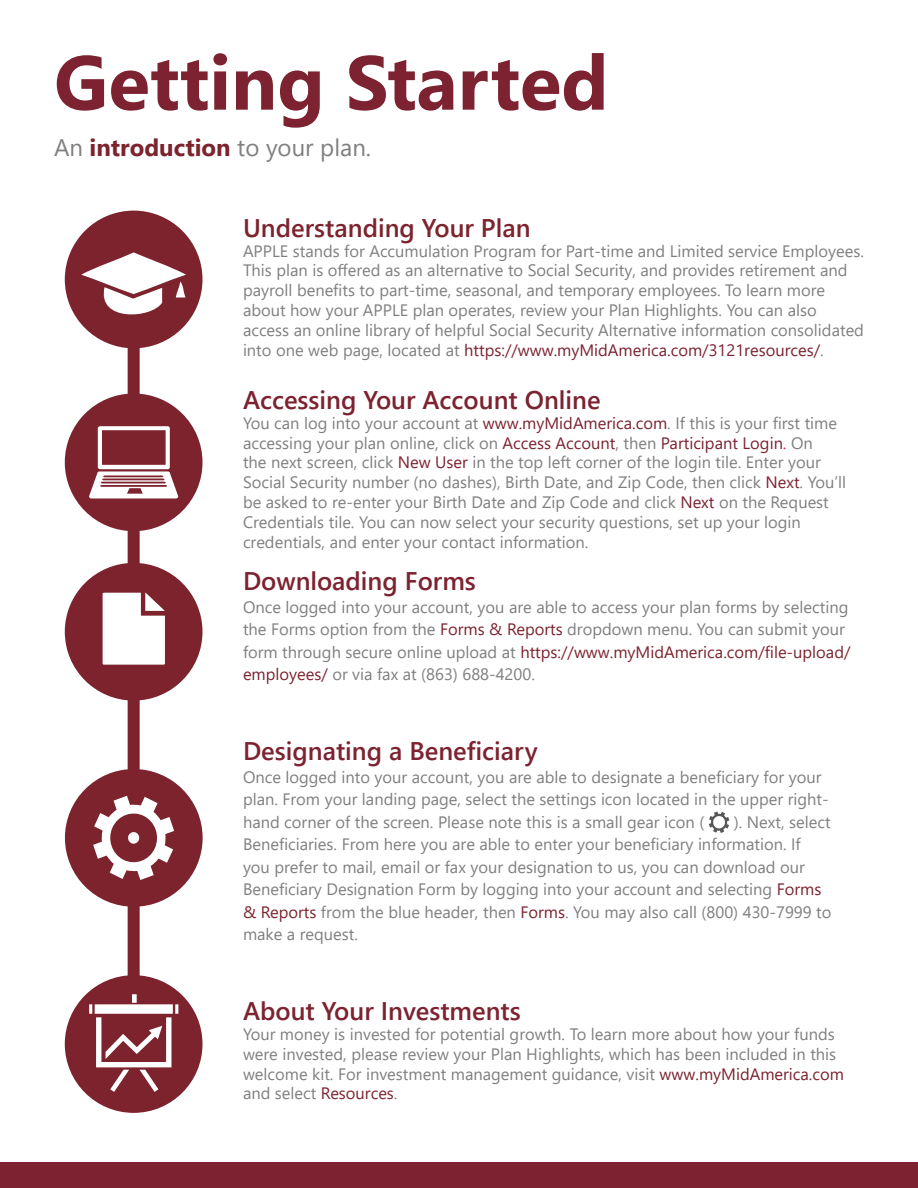
<style>
.page{position:relative;width:918px;height:1188px;background:#fff}
.page>*{position:absolute;margin:0;border:0;box-sizing:border-box;transform-origin:0 0}
.t1{font:700 76.5px "Segoe UI";color:#7c2230}
.t2{font:600 25.5px "Segoe UI";color:#7c2230}
.t3{font:600 25.5px "Segoe UI";color:#7c232e}
.t4{font:24px "Segoe UI";color:#7f7f7f}
.t5{font:16.5px/19.8px "Segoe UI";color:#7f7f7f}
.t6{font:16.5px "Segoe UI";color:#7c232e}
.s1{font-weight:700;color:#7c232e}
.s2{color:#7c2230}
.s3{color:#c72441}
.s4{color:#7c232e}
.s5{color:#7f7f7f}
</style>
<div class="page">
<svg style="left:709px;top:811px;width:20px;height:22px"></svg>
<div style="left:0;top:1162px;width:918px;height:26px;background:#7c2230"></div>
<div style="left:128px;top:262px;width:12px;height:740px;background:#7c232e"></div>
<div style="left:65px;top:211px;width:137px;height:137px;background:#7c232e;border-radius:50%"></div>
<div style="left:65px;top:393px;width:137px;height:138px;background:#7c232e;border-radius:50%"></div>
<div style="left:65px;top:563px;width:137px;height:138px;background:#7c232e;border-radius:50%"></div>
<div style="left:65px;top:769px;width:138px;height:138px;background:#7c232e;border-radius:50%"></div>
<div style="left:65px;top:975px;width:137px;height:138px;background:#7c232e;border-radius:50%"></div>
<svg style="left:81px;top:252px;width:105px;height:63px"></svg>
<svg style="left:89px;top:994px;width:89px;height:98px"></svg>
<svg style="left:89px;top:426px;width:89px;height:72px"></svg>
<svg style="left:103px;top:592px;width:62px;height:73px;background:#f2e9ea"></svg>
<svg style="left:93px;top:796px;width:81px;height:84px"></svg>
<p class="t1" style="left:54px;top:10px;width:556px">Getting Started</p>
<p class="t4" style="left:54px;top:125px;width:319px">An <span class="s1">introduction</span> to your plan.</p>
<p class="t3" style="left:243px;top:204px;width:289px">Understanding Your Plan</p>
<p class="t5" style="left:243px;top:239px;width:623px">APPLE stands for Accumulation Program for Part-time and Limited service Employees.<br>This plan is offered as an alternative to Social Security, and provides retirement and payroll benefits to part-time, seasonal, and temporary employees. To learn more about how your APPLE plan operates, review your Plan Highlights. You can also access an online library of helpful Social Security Alternative information consolidated into one web page, located at <span class="s2">https://www.myMidAmerica.com/3121resources/</span>.</p>
<p class="t2" style="left:243px;top:376px;width:359px">Accessing Your Account Online</p>
<p class="t5" style="left:243px;top:412px;width:605px">You can log into your account at <span class="s2">www.myMidAmerica.com</span>. If this is your first time accessing your plan online, click on <span class="s2">Access Account</span>, then <span class="s2">Participant Login</span><span class="s3">.</span> On<br>the next screen, click <span class="s2">New User</span> in the top left corner of the login tile. Enter your Social Security number (no dashes), Birth Date, and Zip Code, then click <span class="s2">Next</span>. You’ll be asked to re-enter your Birth Date and Zip Code and click <span class="s2">Next</span> on the Request Credentials tile. You can now select your security questions, set up your login credentials, and enter your contact information.</p>
<p class="t2" style="left:243px;top:557px;width:234px">Downloading Forms</p>
<p class="t5" style="left:243px;top:596px;width:607px">Once logged into your account, you are able to access your plan forms by selecting</p>
<p class="t5" style="left:243px;top:618px;width:604px">the Forms option from the <span class="s4">Forms &amp; Reports</span> dropdown menu. You can submit your</p>
<p class="t6" style="left:243px;top:636px;width:609px"><span class="s5">form through secure online upload at</span> https://www.myMidAmerica.com/file-upload/</p>
<p class="t5" style="left:243px;top:663px;width:293px"><span class="s4">employees/</span> or via fax at (863) 688-4200.</p>
<p class="t2" style="left:243px;top:727px;width:296px">Designating a Beneficiary</p>
<p class="t5" style="left:243px;top:764px;width:587px;line-height:22.5px">Once logged into your account, you are able to designate a beneficiary for your plan. From your landing page, select the settings icon located in the upper right&shy;hand corner of the screen. Please note this is a small gear icon (</p>
<p class="t5" style="left:243px;top:809px;width:590px;line-height:22.5px;text-indent:491px">). Next, select Beneficiaries. From here you are able to enter your beneficiary information. If you prefer to mail, email or fax your designation to us, you can download our Beneficiary Designation Form by logging into your account and selecting <span class="s4">Forms &amp; Reports</span> from the blue header, then <span class="s4">Forms</span>. You may also call (800) 430-7999 to make a request.</p>
<p class="t2" style="left:243px;top:987px;width:279px">About Your Investments</p>
<p class="t5" style="left:243px;top:1023px;width:603px">Your money is invested for potential growth. To learn more about how your funds were invested, please review your Plan Highlights, which has been included in this welcome kit. For investment management guidance, visit <span class="s4">www.myMidAmerica.com </span>and select <span class="s4">Resources</span>.</p>
</div>
